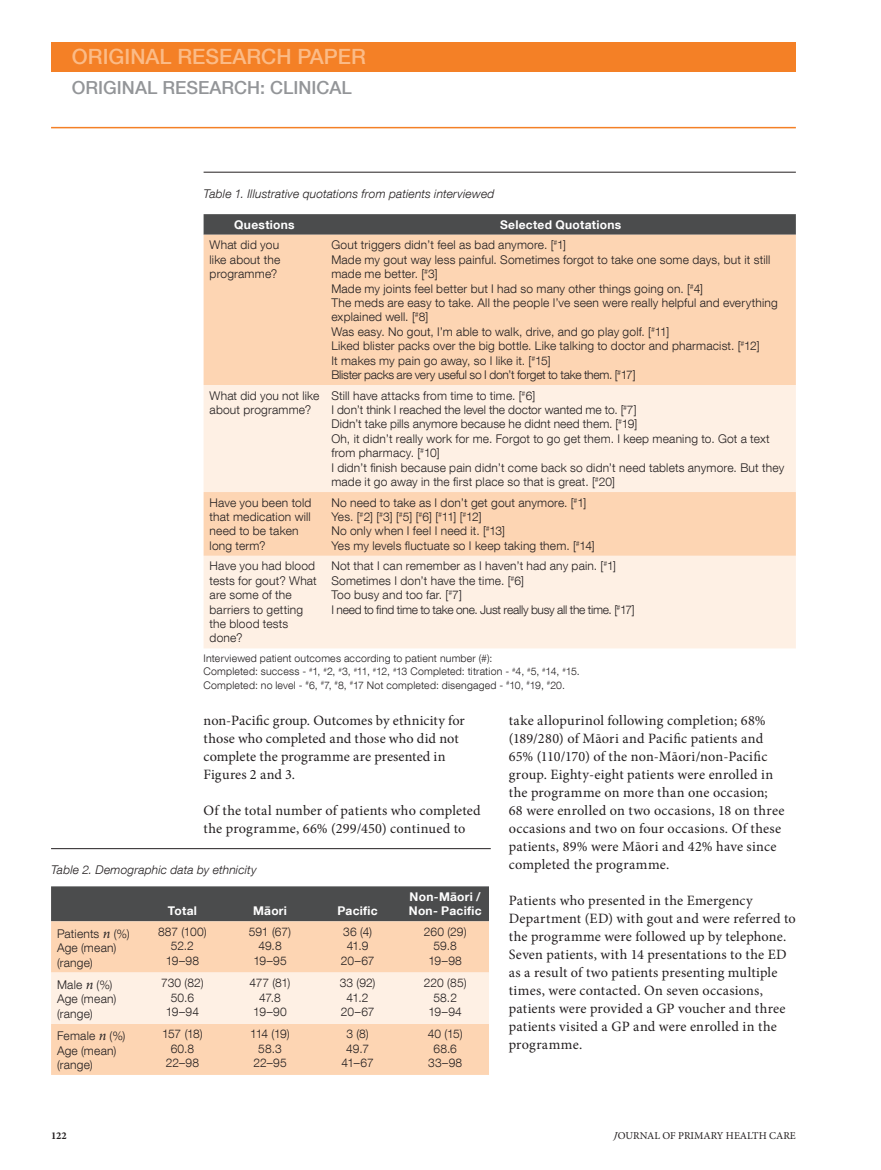
<style>
.page{position:relative;width:881px;height:1170px;background:#fff}
.page>*{position:absolute;margin:0;border:0;box-sizing:border-box;transform-origin:0 0}
.t1{font:500 21px "Helvetica Neue LT Com";color:#fbbb87}
.t2{font:500 18px "Helvetica Neue LT Com";color:#939598}
.t3{font:14.25px/18px "Minion Pro";letter-spacing:.01em;color:#231f20}
.t4{font:300 12px/14.4px "Helvetica Neue LT Com";letter-spacing:.015em;color:#231f20}
.t5{font:italic 300 12px "Helvetica Neue LT Com";letter-spacing:.015em;color:#231f20}
.t6{font:700 12px/14.4px "Helvetica Neue LT Com";letter-spacing:.025em;color:#fff}
.t7{font:300 12px/14.4px "Helvetica Neue LT Com";letter-spacing:-.005em;color:#231f20;text-align:center}
.t8{font:300 12px/14.4px "Helvetica Neue LT Com";letter-spacing:-.01em;color:#231f20;text-align:center}
.t9{font:300 12px/14.4px "Helvetica Neue LT Com";letter-spacing:-.035em;color:#231f20;text-align:center}
.t10{font:300 12px/14.4px "Helvetica Neue LT Com";letter-spacing:-.025em;color:#231f20;text-align:center}
.t11{font:300 10.5px/13.5px "Helvetica Neue LT Com";letter-spacing:.02em;color:#231f20}
.t12{font:10.5px "Minion Pro";color:#231f20}
.t13{font:700 10.5px "Minion Pro";color:#231f20}
.s1{font-family:"Minion Pro";font-weight:400;font-style:italic;font-size:14.25px}
.s2{font-style:italic}
</style>
<div class="page">
<div style="left:51px;top:43px;width:744px;height:29px;background:#f48026"></div>
<hr style="left:51px;top:127px;width:744px;height:1px;background:#f48026">
<hr style="left:203px;top:172px;width:592px;height:1px;background:#231f20">
<svg style="left:203px;top:214px;width:592px;height:21px;background:#505051"></svg>
<div style="left:203px;top:235px;width:592px;height:150px;background:#fdd5b3"></div>
<svg style="left:203px;top:385px;width:592px;height:263px;background:#fde9d8"></svg>
<hr style="left:51px;top:848px;width:439px;height:1px;background:#231f20">
<div style="left:51px;top:886px;width:438px;height:35px;background:#4b4c4d"></div>
<div style="left:51px;top:921px;width:438px;height:153px;background:#fdd5b3"></div>
<div style="left:51px;top:972px;width:438px;height:51px;background:#fef0e4"></div>
<h1 class="t1" style="left:72px;top:49px;width:295px">ORIGINAL RESEARCH PAPER</h1>
<h2 class="t2" style="left:72px;top:81px;width:281px">ORIGINAL RESEARCH: CLINICAL</h2>
<p class="t5" style="left:203px;top:189px;width:292px">Table 1. Illustrative quotations from patients interviewed</p>
<p class="t6" style="left:234px;top:219px;width:62px">Questions</p>
<p class="t6" style="left:500px;top:219px;width:123px">Selected Quotations</p>
<p class="t4" style="left:209px;top:239px;width:72px;text-align:justify">What did you like about the programme?</p>
<p class="t4" style="left:331px;top:239px;width:447px">Gout triggers didn’t feel as bad anymore. [<sup>#</sup>1]<br>Made my gout way less painful. Sometimes forgot to take one some days, but it still made me better. [<sup>#</sup>3]<br>Made my joints feel better but I had so many other things going on. [<sup>#</sup>4]<br>The meds are easy to take. All the people I’ve seen were really helpful and everything explained well. [<sup>#</sup>8]<br>Was easy. No gout, I’m able to walk, drive, and go play golf. [<sup>#</sup>11]<br>Liked blister packs over the big bottle. Like talking to doctor and pharmacist. [<sup>#</sup>12]<br>It makes my pain go away, so I like it. [<sup>#</sup>15]<br>Blister packs are very useful so I don’t forget to take them. [<sup>#</sup>17]</p>
<p class="t4" style="left:209px;top:390px;width:111px">What did you not like about programme?</p>
<p class="t4" style="left:331px;top:390px;width:454px">Still have attacks from time to time. [<sup>#</sup>6]<br>I don’t think I reached the level the doctor wanted me to. [<sup>#</sup>7]<br>Didn’t take pills anymore because he didnt need them. [<sup>#</sup>19]<br>Oh, it didn’t really work for me. Forgot to go get them. I keep meaning to. Got a text from pharmacy. [<sup>#</sup>10]<br>I didn’t finish because pain didn’t come back so didn’t need tablets anymore. But they made it go away in the first place so that is great. [<sup>#</sup>20]</p>
<p class="t4" style="left:209px;top:497px;width:103px">Have you been told that medication will need to be taken long term?</p>
<p class="t4" style="left:331px;top:497px;width:265px">No need to take as I don’t get gout anymore. [<sup>#</sup>1] Yes. [<sup>#</sup>2] [<sup>#</sup>3] [<sup>#</sup>5] [<sup>#</sup>6] [<sup>#</sup>11] [<sup>#</sup>12]<br>No only when I feel I need it. [<sup>#</sup>13]<br>Yes my levels fluctuate so I keep taking them. [<sup>#</sup>14]</p>
<p class="t4" style="left:209px;top:560px;width:109px">Have you had blood tests for gout? What are some of the barriers to getting the blood tests done?</p>
<p class="t4" style="left:331px;top:560px;width:305px">Not that I can remember as I haven’t had any pain. [<sup>#</sup>1] Sometimes I don’t have the time. [<sup>#</sup>6]<br>Too busy and too far. [<sup>#</sup>7]<br>I need to find time to take one. Just really busy all the time. [<sup>#</sup>17]</p>
<p class="t11" style="left:203px;top:653px;width:377px">Interviewed patient outcomes according to patient number (#):<br>Completed: success - <sup>#</sup>1, <sup>#</sup>2, <sup>#</sup>3, <sup>#</sup>11, <sup>#</sup>12, <sup>#</sup>13 Completed: titration - <sup>#</sup>4, <sup>#</sup>5, <sup>#</sup>14, <sup>#</sup>15.<br>Completed: no level - <sup>#</sup>6, <sup>#</sup>7, <sup>#</sup>8, <sup>#</sup>17 Not completed: disengaged - <sup>#</sup>10, <sup>#</sup>19, <sup>#</sup>20.</p>
<p class="t3" style="left:203px;top:712px;width:262px">non-Pacific group. Outcomes by ethnicity for those who completed and those who did not complete the programme are presented in Figures 2 and 3 .</p>
<p class="t3" style="left:203px;top:802px;width:278px">Of the total number of patients who completed the programme, 66% (299/450) continued to</p>
<p class="t5" style="left:51px;top:865px;width:207px">Table 2. Demographic data by ethnicity</p>
<p class="t6" style="left:168px;top:905px;width:31px">Total</p>
<p class="t6" style="left:253px;top:905px;width:35px">Māori</p>
<p class="t6" style="left:337px;top:905px;width:42px">Pacific</p>
<p class="t6" style="left:408px;top:891px;width:74px">Non-Māori /<br>Non- Pacific</p>
<p class="t4" style="left:57px;top:927px;width:74px">Patients <span class="s1">n</span> (%)<br>Age (mean) (range)</p>
<p class="t8" style="left:158px;top:926px;width:50px">887 (100)<br>52.2<br>19–98</p>
<p class="t7" style="left:249px;top:926px;width:44px">591 (67)<br>49.8<br>19–95</p>
<p class="t4" style="left:340px;top:926px;width:35px;text-align:center">36 (4)<br>41.9<br>20–67</p>
<p class="t4" style="left:423px;top:926px;width:44px;text-align:center">260 (29)<br>59.8<br>19–98</p>
<p class="t4" style="left:57px;top:979px;width:61px">Male <span class="s1">n</span> (%)<br>Age (mean) (range)</p>
<p class="t4" style="left:161px;top:977px;width:44px;text-align:center">730 (82)<br>50.6<br>19–94</p>
<p class="t9" style="left:249px;top:977px;width:42px">477 (81)<br>47.8<br>19–90</p>
<p class="t4" style="left:339px;top:977px;width:37px;text-align:center">33 (92)<br>41.2<br>20–67</p>
<p class="t4" style="left:423px;top:977px;width:44px;text-align:center">220 (85)<br>58.2<br>19–94</p>
<p class="t4" style="left:57px;top:1030px;width:70px">Female <span class="s1">n</span> (%)<br>Age (mean) (range)</p>
<p class="t7" style="left:162px;top:1028px;width:42px">157 (18)<br>60.8<br>22–98</p>
<p class="t10" style="left:250px;top:1028px;width:41px">114 (19)<br>58.3<br>22–95</p>
<p class="t4" style="left:341px;top:1028px;width:34px;text-align:center">3 (8)<br>49.7<br>41–67</p>
<p class="t4" style="left:427px;top:1028px;width:36px;text-align:center">40 (15)<br>68.6<br>33–98</p>
<p class="t3" style="left:508px;top:712px;width:277px">take allopurinol following completion; 68% (189/280) of Māori and Pacific patients and 65% (110/170) of the non-Māori/non-Pacific group. Eighty-eight patients were enrolled in the programme on more than one occasion; 68 were enrolled on two occasions, 18 on three occasions and two on four occasions. Of these patients, 89% were Māori and 42% have since completed the programme.</p>
<p class="t3" style="left:508px;top:892px;width:288px">Patients who presented in the Emergency Department (ED) with gout and were referred to the programme were followed up by telephone.<br>Seven patients, with 14 presentations to the ED as a result of two patients presenting multiple times, were contacted. On seven occasions, patients were provided a GP voucher and three patients visited a GP and were enrolled in the programme.</p>
<p class="t13" style="left:51px;top:1131px;width:17px">122</p>
<p class="t12" style="left:612px;top:1131px;width:184px"><span class="s2">J</span>OURNAL OF PRIMARY HEALTH CARE</p>
</div>
